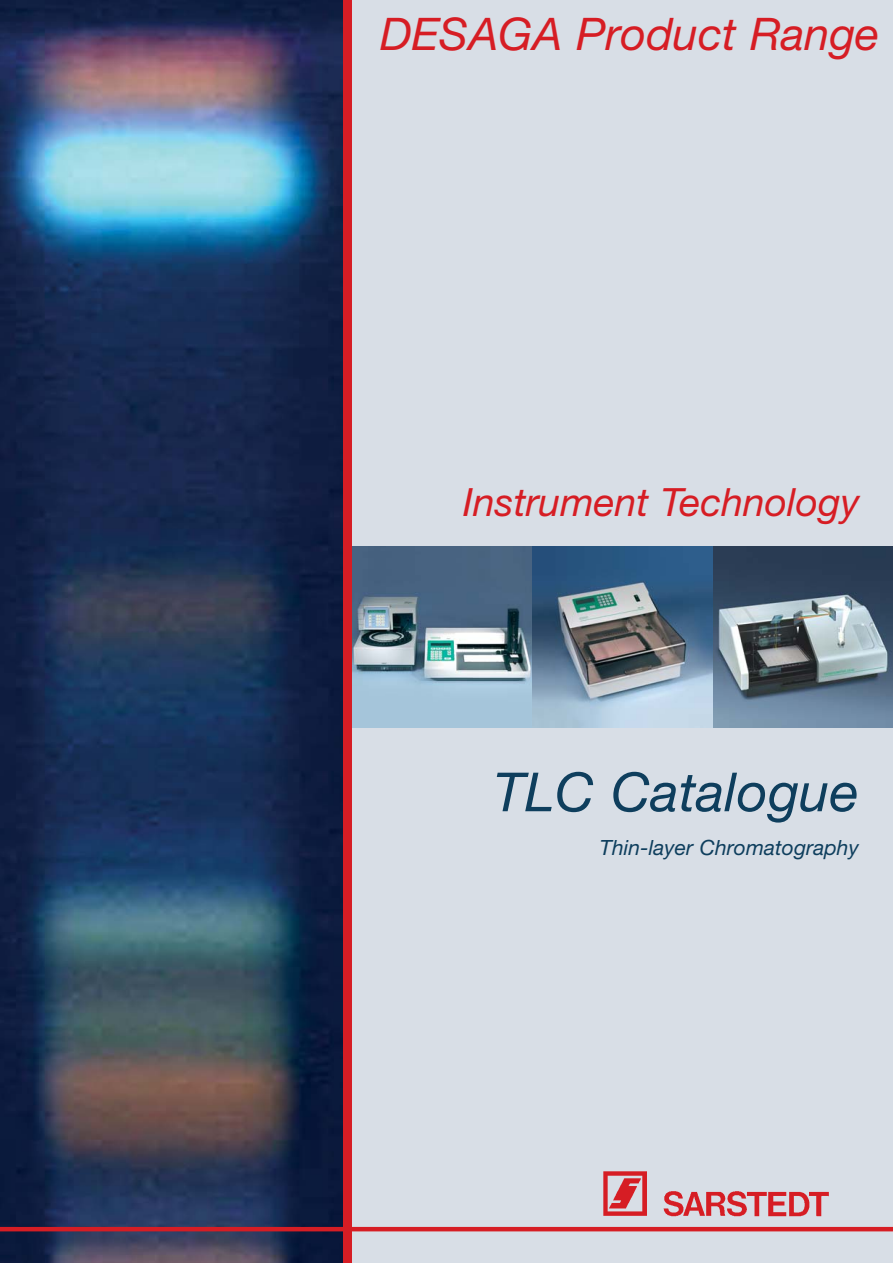
<style>
.page{position:relative;width:893px;height:1263px;background:#fff}
.page>*{position:absolute;margin:0;border:0;box-sizing:border-box;transform-origin:0 0}
.t1{font:italic 54px "Helvetica Neue";letter-spacing:.005em;color:#0e3e5d}
.t2{font:italic 45px "Helvetica Neue";color:#d61d24}
.t3{font:italic 39px "Helvetica Neue";color:#d61d24}
.t4{font:italic 21px "Helvetica Neue";letter-spacing:.005em;color:#0e3e5d}
</style>
<div class="page">
<div style="left:0;top:0;width:892px;height:1263px;background:#d8dee6"></div>
<img style="left:0;top:0;width:343px;height:1263px">
<hr style="left:0;top:1227px;width:892px;height:4px;background:#d61d24">
<img style="left:712px;top:547px;width:180px;height:180px">
<svg style="left:352px;top:547px;width:180px;height:180px;background:#7691a5"></svg>
<img style="left:532px;top:547px;width:180px;height:180px">
<div style="left:343px;top:0;width:9px;height:1263px;background:#d61d24"></div>
<img style="left:603px;top:1171px;width:226px;height:46px">
<h2 class="t2" style="left:380px;top:18px;width:501px">DESAGA Product Range</h2>
<h3 class="t3" style="left:463px;top:488px;width:398px">Instrument Technology</h3>
<h1 class="t1" style="left:493px;top:773px;width:367px">TLC Catalogue</h1>
<p class="t4" style="left:600px;top:840px;width:260px">Thin-layer Chromatography</p>
</div>
